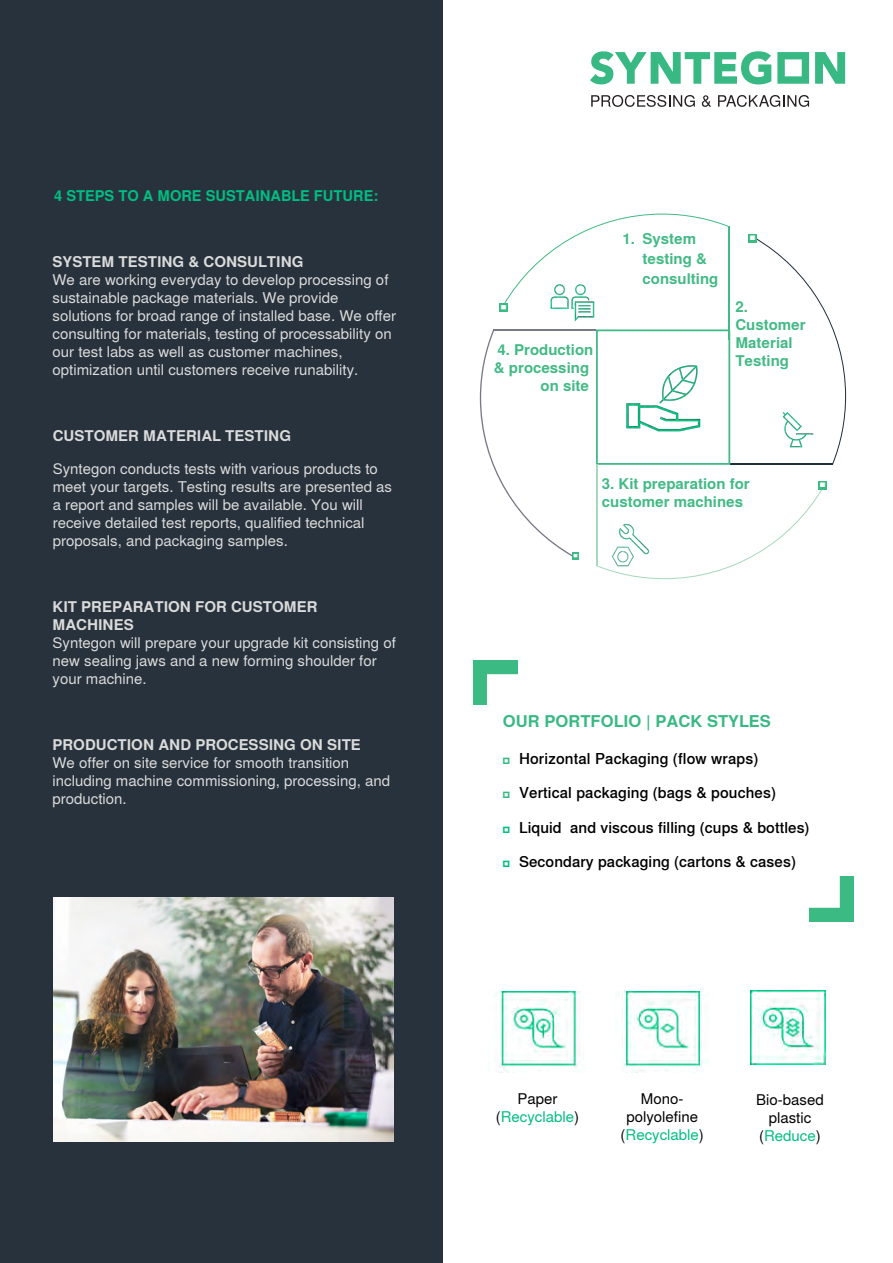
<style>
.page{position:relative;width:893px;height:1263px;background:#fff}
.page>*{position:absolute;margin:0;border:0;box-sizing:border-box;transform-origin:0 0}
.t1{font:700 16.5px "Syntegon";letter-spacing:.005em;color:#38b983}
.t2{font:15px/18px "Syntegon";color:#dbdbdb}
.t3{font:500 15px "Syntegon";letter-spacing:.005em;color:#000}
.t4{font:700 15px/18px "Syntegon";color:#dbdbdb}
.t5{font:700 15px/18px "Syntegon";color:#42ba85}
.t6{font:15px/18px "Syntegon";color:#000;text-align:center}
.t7{font:700 15px "Syntegon";color:#00be82}
.t8{font:700 15px/18px "Syntegon";color:#42ba85;text-align:right}
.t9{font:15px/18px "Syntegon";color:#00be82;text-align:center}
.s1{color:#000}
.s2{color:#00be82}
</style>
<div class="page">
<div style="left:0;top:0;width:442px;height:1263px;background:#28323c"></div>
<svg style="left:590px;top:51px;width:181px;height:33px"></svg>
<svg style="left:815px;top:52px;width:30px;height:32px"></svg>
<svg style="left:777px;top:52px;width:32px;height:32px"></svg>
<svg style="left:591px;top:95px;width:104px;height:12px"></svg>
<svg style="left:702px;top:95px;width:9px;height:12px"></svg>
<svg style="left:718px;top:95px;width:91px;height:12px"></svg>
<svg style="left:499px;top:213px;width:231px;height:99px"></svg>
<svg style="left:748px;top:234px;width:99px;height:231px"></svg>
<img style="left:770px;top:404px;width:51px;height:51px">
<hr style="left:730px;top:463px;width:103px;height:2px;background:#1f2e3d">
<hr style="left:493px;top:329px;width:103px;height:2px;background:#777984">
<div style="left:596px;top:329px;width:134px;height:136px;border:2px solid #42ba85"></div>
<svg style="left:596px;top:481px;width:230px;height:99px"></svg>
<hr style="left:728px;top:227px;width:2px;height:112px;background:#42ba85">
<img style="left:662px;top:365px;width:36px;height:33px">
<img style="left:626px;top:398px;width:75px;height:34px">
<hr style="left:596px;top:465px;width:2px;height:101px;background:#a7d8bc">
<img style="left:541px;top:268px;width:58px;height:53px">
<svg style="left:479px;top:330px;width:100px;height:230px"></svg>
<img style="left:494px;top:991px;width:86px;height:81px">
<img style="left:751px;top:990px;width:74px;height:75px">
<img style="left:615px;top:991px;width:94px;height:81px">
<img style="left:810px;top:876px;width:44px;height:45px">
<img style="left:474px;top:661px;width:44px;height:43px">
<img style="left:53px;top:898px;width:340px;height:244px">
<p class="t7" style="left:54px;top:185px;width:326px">4 STEPS TO A MORE SUSTAINABLE FUTURE:</p>
<p class="t4" style="left:52px;top:253px;width:252px">SYSTEM TESTING &amp; CONSULTING</p>
<p class="t2" style="left:52px;top:270px;width:345px">We are working everyday to develop processing of sustainable package materials. We provide solutions for broad range of installed base. We offer consulting for materials, testing of processability on our test labs as well as customer machines, optimization until customers receive runability.</p>
<p class="t4" style="left:53px;top:427px;width:240px">CUSTOMER MATERIAL TESTING</p>
<p class="t2" style="left:53px;top:459px;width:341px">Syntegon conducts tests with various products to meet your targets. Testing results are presented as a report and samples will be available. You will receive detailed test reports, qualified technical proposals, and packaging samples.</p>
<p class="t4" style="left:52px;top:598px;width:266px">KIT PREPARATION FOR CUSTOMER<br>MACHINES</p>
<p class="t2" style="left:52px;top:633px;width:345px">Syntegon will prepare your upgrade kit consisting of new sealing jaws and a new forming shoulder for your machine.</p>
<p class="t4" style="left:52px;top:736px;width:310px">PRODUCTION AND PROCESSING ON SITE</p>
<p class="t2" style="left:52px;top:753px;width:339px">We offer on site service for smooth transition including machine commissioning, processing, and production.</p>
<p class="t5" style="left:497px;top:341px;width:97px">4. Production</p>
<p class="t8" style="left:494px;top:359px;width:97px">&amp; processing on site</p>
<p class="t5" style="left:643px;top:229px;width:77px;line-height:20px;text-indent:-20px">1. System testing &amp; consulting</p>
<p class="t5" style="left:735px;top:298px;width:72px">2.<br>Customer<br>Material<br>Testing</p>
<p class="t5" style="left:602px;top:474px;width:149px">3. Kit preparation for customer machines</p>
<p class="t1" style="left:503px;top:709px;width:270px">OUR PORTFOLIO | PACK STYLES</p>
<p class="t3" style="left:519px;top:747px;width:241px">Horizontal Packaging (flow wraps)</p>
<p class="t3" style="left:519px;top:782px;width:259px">Vertical packaging (bags &amp; pouches)</p>
<p class="t3" style="left:519px;top:816px;width:292px">Liquid and viscous filling (cups &amp; bottles)</p>
<p class="t3" style="left:519px;top:851px;width:279px">Secondary packaging (cartons &amp; cases)</p>
<p class="t9" style="left:496px;top:1089px;width:85px"><span class="s1">Paper (</span>Recyclable<span class="s1">)</span></p>
<p class="t6" style="left:620px;top:1089px;width:85px">Mono&shy;polyolefine (<span class="s2">Recyclable</span>)</p>
<p class="t6" style="left:756px;top:1090px;width:69px">Bio-based plastic (<span class="s2">Reduce</span>)</p>
</div>
